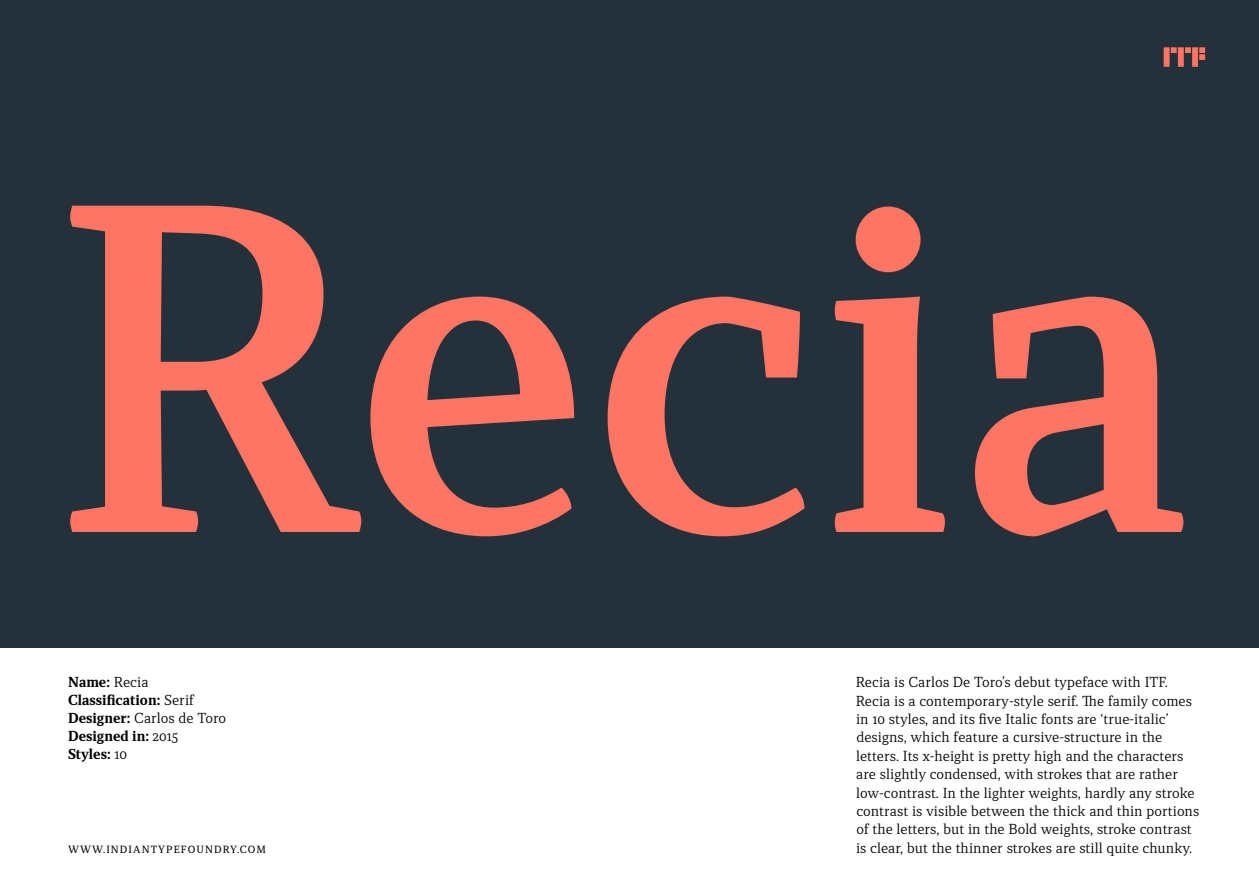
<style>
.page{position:relative;width:1259px;height:893px;background:#fff}
.page>*{position:absolute;margin:0;border:0;box-sizing:border-box;transform-origin:0 0}
.t1{font:600 435px "Recia";color:#ff7563}
.t2{font:13.5px/18.3px "Recia";color:#000}
.t3{font:700 13.5px/18px "Recia";color:#000}
.t4{font:500 9.75px "Recia";letter-spacing:.11em;color:#000}
.s1{font-weight:400}
</style>
<div class="page">
<div style="left:0;top:0;width:1259px;height:647px;background:#25313a"></div>
<svg style="left:1163px;top:47px;width:42px;height:20px"></svg>
<h1 class="t1" style="left:53px;top:86px;width:1144px">Recia</h1>
<p class="t3" style="left:68px;top:673px;width:160px">Name: <span class="s1">Recia<br></span>Classification: <span class="s1">Serif<br></span>Designer: <span class="s1">Carlos de Toro<br></span>Designed in: <span class="s1">2015<br></span>Styles: <span class="s1">10</span></p>
<p class="t4" style="left:68px;top:843px;width:200px">WWW.INDIANTYPEFOUNDRY.COM</p>
<p class="t2" style="left:855px;top:673px;width:345px">Recia is Carlos De Toro’s debut typeface with ITF.<br>Recia is a contemporary-style serif. The family comes in 10 styles, and its five Italic fonts are ‘true-italic’ designs, which feature a cursive-structure in the letters. Its x-height is pretty high and the characters are slightly condensed, with strokes that are rather low-contrast. In the lighter weights, hardly any stroke contrast is visible between the thick and thin portions of the letters, but in the Bold weights, stroke contrast is clear, but the thinner strokes are still quite chunky.</p>
</div>
